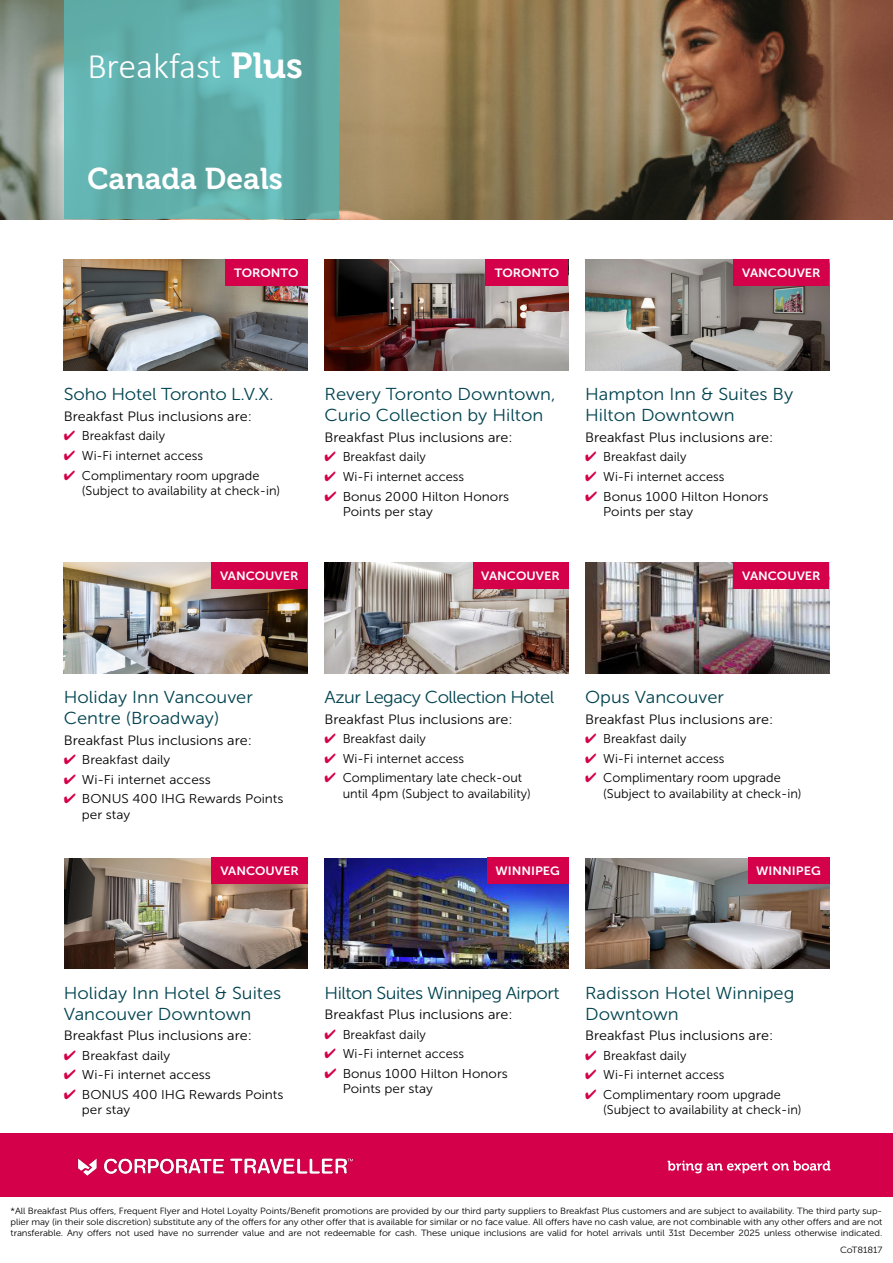
<style>
.page{position:relative;width:893px;height:1263px;background:#fff}
.page>*{position:absolute;margin:0;border:0;box-sizing:border-box;transform-origin:0 0}
.t1{font:300 36px "Calibri";color:#fff}
.t2{font:30px "Museo 700";color:#fff}
.t3{font:17.25px/21px "Museo Sans 300";color:#00434e;scale:1.06 1}
.t4{font:17.25px "Museo Sans 300";letter-spacing:-.03em;color:#00434e;scale:1.06 1}
.t5{font:13.5px "Museo Sans 300";color:#000;scale:1.06 1}
.t6{font:12.75px/15.3px "Museo Sans 300";color:#000}
.t7{font:12.75px/15.3px "Museo Sans 300";color:#000;scale:1.06 1}
.t8{font:12px "Museo Sans 700";color:#fff;scale:1.06 1}
.t9{font:9px/10.8px "Museo Sans 300";letter-spacing:-.01em;color:#000;text-align:justify;scale:1.06 1}
.s1{font-family:"Museo 700";font-weight:400}
.s2{color:#d40049}
</style>
<div class="page">
<img style="left:64px;top:260px;width:244px;height:110px">
<img style="left:325px;top:260px;width:243px;height:110px">
<img style="left:585px;top:260px;width:244px;height:110px">
<div style="left:225px;top:260px;width:83px;height:26px;background:#d40049"></div>
<div style="left:486px;top:260px;width:82px;height:26px;background:#d40049"></div>
<div style="left:734px;top:260px;width:95px;height:26px;background:#d40049"></div>
<img style="left:64px;top:563px;width:244px;height:110px">
<img style="left:325px;top:563px;width:243px;height:110px">
<img style="left:585px;top:563px;width:244px;height:110px">
<div style="left:211px;top:563px;width:97px;height:26px;background:#d40049"></div>
<div style="left:473px;top:563px;width:95px;height:26px;background:#d40049"></div>
<div style="left:734px;top:563px;width:95px;height:26px;background:#d40049"></div>
<img style="left:64px;top:858px;width:244px;height:111px">
<img style="left:325px;top:858px;width:243px;height:111px">
<img style="left:585px;top:858px;width:244px;height:111px">
<div style="left:211px;top:858px;width:97px;height:26px;background:#d40049"></div>
<div style="left:487px;top:858px;width:81px;height:26px;background:#d40049"></div>
<div style="left:748px;top:858px;width:81px;height:26px;background:#d40049"></div>
<img style="left:0;top:0;width:893px;height:219px">
<svg style="left:64px;top:0;width:274px;height:219px;background:#60afab"></svg>
<div style="left:0;top:1133px;width:893px;height:64px;background:#d40049"></div>
<svg style="left:668px;top:1161px;width:162px;height:12px"></svg>
<img style="left:77px;top:1158px;width:277px;height:18px">
<h1 class="t1" style="left:87px;top:44px;width:217px">Breakfast <span class="s1">Plus</span></h1>
<h2 class="t2" style="left:87px;top:162px;width:197px">Canada Deals</h2>
<h3 class="t8" style="left:234px;top:267px;width:62px">TORONTO</h3>
<h3 class="t8" style="left:495px;top:267px;width:62px">TORONTO</h3>
<h3 class="t8" style="left:742px;top:267px;width:76px">VANCOUVER</h3>
<h3 class="t3" style="left:64px;top:384px;width:199px">Soho Hotel Toronto L.V.X.</h3>
<h3 class="t5" style="left:64px;top:409px;width:179px">Breakfast Plus inclusions are:</h3>
<h3 class="t6" style="left:64px;top:428px;width:103px"><span class="s2">✔</span> Breakfast daily</h3>
<h3 class="t6" style="left:64px;top:448px;width:141px"><span class="s2">✔</span> Wi-Fi internet access</h3>
<h3 class="t6" style="left:82px;top:468px;width:200px;text-indent:-18px"><span class="s2">✔</span> Complimentary room upgrade (Subject to availability at check-in)</h3>
<h3 class="t3" style="left:325px;top:384px;width:219px">Revery Toronto Downtown,<br>Curio Collection by Hilton</h3>
<h3 class="t5" style="left:325px;top:430px;width:179px">Breakfast Plus inclusions are:</h3>
<h3 class="t6" style="left:325px;top:449px;width:103px"><span class="s2">✔</span> Breakfast daily</h3>
<h3 class="t6" style="left:325px;top:469px;width:141px"><span class="s2">✔</span> Wi-Fi internet access</h3>
<h3 class="t7" style="left:343px;top:489px;width:159px;text-indent:-18px"><span class="s2">✔</span> Bonus 2000 Hilton Honors<br>Points per stay</h3>
<h3 class="t3" style="left:585px;top:384px;width:198px">Hampton Inn &amp; Suites By<br>Hilton Downtown</h3>
<h3 class="t5" style="left:585px;top:430px;width:179px">Breakfast Plus inclusions are:</h3>
<h3 class="t6" style="left:585px;top:449px;width:103px"><span class="s2">✔</span> Breakfast daily</h3>
<h3 class="t6" style="left:585px;top:469px;width:141px"><span class="s2">✔</span> Wi-Fi internet access</h3>
<h3 class="t7" style="left:603px;top:489px;width:157px;text-indent:-18px"><span class="s2">✔</span> Bonus 1000 Hilton Honors<br>Points per stay</h3>
<h3 class="t8" style="left:220px;top:569px;width:76px">VANCOUVER</h3>
<h3 class="t8" style="left:481px;top:569px;width:76px">VANCOUVER</h3>
<h3 class="t8" style="left:742px;top:569px;width:76px">VANCOUVER</h3>
<h3 class="t3" style="left:64px;top:687px;width:180px">Holiday Inn Vancouver<br>Centre (Broadway)</h3>
<h3 class="t5" style="left:64px;top:733px;width:179px">Breakfast Plus inclusions are:</h3>
<h3 class="t7" style="left:64px;top:752px;width:102px"><span class="s2">✔</span> Breakfast daily</h3>
<h3 class="t7" style="left:64px;top:772px;width:140px"><span class="s2">✔</span> Wi-Fi internet access</h3>
<h3 class="t7" style="left:82px;top:791px;width:192px;text-indent:-18px"><span class="s2">✔</span> BONUS 400 IHG Rewards Points per stay</h3>
<h3 class="t4" style="left:325px;top:688px;width:218px">Azur Legacy Collection Hotel</h3>
<h3 class="t5" style="left:325px;top:712px;width:179px">Breakfast Plus inclusions are:</h3>
<h3 class="t6" style="left:325px;top:731px;width:103px"><span class="s2">✔</span> Breakfast daily</h3>
<h3 class="t6" style="left:325px;top:751px;width:141px"><span class="s2">✔</span> Wi-Fi internet access</h3>
<h3 class="t6" style="left:343px;top:770px;width:190px;text-indent:-18px"><span class="s2">✔</span> Complimentary late check-out until 4pm (Subject to availability)</h3>
<h3 class="t3" style="left:585px;top:687px;width:133px">Opus Vancouver</h3>
<h3 class="t5" style="left:585px;top:712px;width:179px">Breakfast Plus inclusions are:</h3>
<h3 class="t6" style="left:585px;top:731px;width:103px"><span class="s2">✔</span> Breakfast daily</h3>
<h3 class="t6" style="left:585px;top:751px;width:141px"><span class="s2">✔</span> Wi-Fi internet access</h3>
<h3 class="t6" style="left:603px;top:770px;width:200px;text-indent:-18px"><span class="s2">✔</span> Complimentary room upgrade (Subject to availability at check-in)</h3>
<h3 class="t8" style="left:220px;top:864px;width:76px">VANCOUVER</h3>
<h3 class="t8" style="left:495px;top:864px;width:62px">WINNIPEG</h3>
<h3 class="t8" style="left:756px;top:864px;width:62px">WINNIPEG</h3>
<h3 class="t3" style="left:64px;top:982px;width:207px">Holiday Inn Hotel &amp; Suites<br>Vancouver Downtown</h3>
<h3 class="t5" style="left:64px;top:1028px;width:179px">Breakfast Plus inclusions are:</h3>
<h3 class="t7" style="left:64px;top:1048px;width:102px"><span class="s2">✔</span> Breakfast daily</h3>
<h3 class="t7" style="left:64px;top:1067px;width:140px"><span class="s2">✔</span> Wi-Fi internet access</h3>
<h3 class="t7" style="left:82px;top:1087px;width:192px;text-indent:-18px"><span class="s2">✔</span> BONUS 400 IHG Rewards Points per stay</h3>
<h3 class="t4" style="left:325px;top:983px;width:223px">Hilton Suites Winnipeg Airport</h3>
<h3 class="t5" style="left:325px;top:1007px;width:179px">Breakfast Plus inclusions are:</h3>
<h3 class="t6" style="left:325px;top:1027px;width:103px"><span class="s2">✔</span> Breakfast daily</h3>
<h3 class="t6" style="left:325px;top:1046px;width:141px"><span class="s2">✔</span> Wi-Fi internet access</h3>
<h3 class="t7" style="left:343px;top:1066px;width:157px;text-indent:-18px"><span class="s2">✔</span> Bonus 1000 Hilton Honors<br>Points per stay</h3>
<h3 class="t3" style="left:585px;top:982px;width:199px">Radisson Hotel Winnipeg<br>Downtown</h3>
<h3 class="t5" style="left:585px;top:1028px;width:179px">Breakfast Plus inclusions are:</h3>
<h3 class="t6" style="left:585px;top:1048px;width:103px"><span class="s2">✔</span> Breakfast daily</h3>
<h3 class="t6" style="left:585px;top:1067px;width:141px"><span class="s2">✔</span> Wi-Fi internet access</h3>
<h3 class="t6" style="left:603px;top:1087px;width:200px;text-indent:-18px"><span class="s2">✔</span> Complimentary room upgrade (Subject to availability at check-in)</h3>
<p class="t9" style="left:11px;top:1206px;width:824px">*All Breakfast Plus offers, Frequent Flyer and Hotel Loyalty Points/Benefit promotions are provided by our third party suppliers to Breakfast Plus customers and are subject to availability. The third party sup&shy;plier may (in their sole discretion) substitute any of the offers for any other offer that is available for similar or no face value. All offers have no cash value, are not combinable with any other offers and are not transferable. Any offers not used have no surrender value and are not redeemable for cash. These unique inclusions are valid for hotel arrivals until 31st December 2025 unless otherwise indicated.</p>
<p class="t9" style="left:840px;top:1244px;width:41px">CoT81817</p>
</div>
